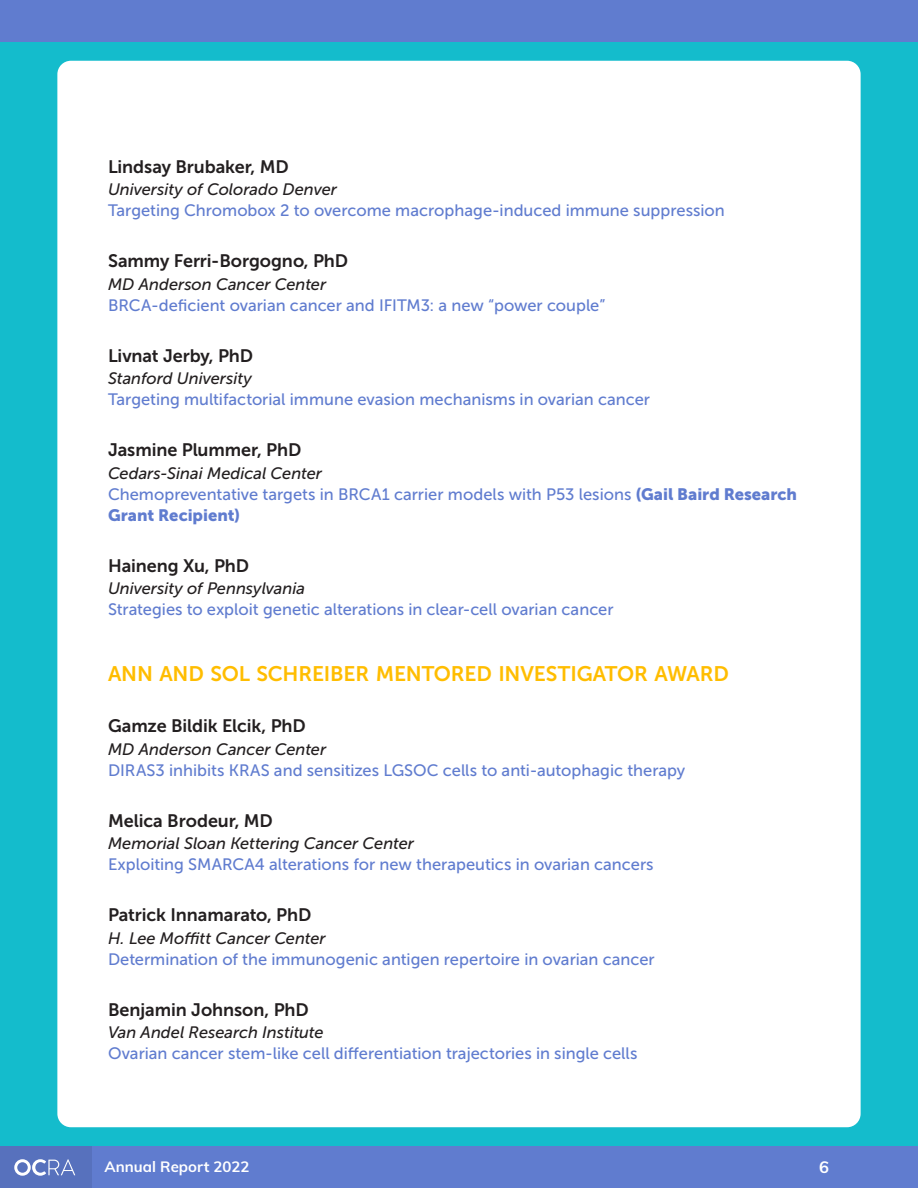
<style>
.page{position:relative;width:918px;height:1188px;background:#fff}
.page>*{position:absolute;margin:0;border:0;box-sizing:border-box;transform-origin:0 0}
.Subhead{font:21px "Museo Sans 700";letter-spacing:-.01em;color:#ffbd00}
.Grantee_Name{font:18px "Museo Sans 700";letter-spacing:-.005em;color:#231f20}
.Grant_subject{font:16.5px/21px "Museo Sans 500";color:#607ccf}
.Grantee_affiliation{font:italic 16.5px "Museo Sans 500";color:#231f20}
.t1{font:700 16.5px "Muli";color:#fff}
.t2{font:700 15px "Muli";color:#fff}
.s1{font-family:"Museo Sans 900"}
</style>
<div class="page">
<div style="left:0;top:0;width:918px;height:1151px;background:#14bccc"></div>
<div style="left:0;top:1147px;width:918px;height:41px;background:#607ccf"></div>
<div style="left:0;top:1147px;width:91px;height:41px;background:#5771bd"></div>
<svg style="left:14px;top:1159px;width:61px;height:17px"></svg>
<div style="left:57px;top:61px;width:804px;height:1066px;background:#fff;border-radius:14px"></div>
<div style="left:0;top:0;width:918px;height:41px;background:#607ccf"></div>
<p class="Grantee_Name" style="left:108px;top:156px;width:182px">Lindsay Brubaker, MD</p>
<p class="Grantee_affiliation" style="left:108px;top:180px;width:230px">University of Colorado Denver</p>
<p class="Grant_subject" style="left:108px;top:200px;width:618px">Targeting Chromobox 2 to overcome macrophage-induced immune suppression</p>
<p class="Grantee_Name" style="left:108px;top:251px;width:242px">Sammy Ferri-Borgogno, PhD</p>
<p class="Grantee_affiliation" style="left:108px;top:275px;width:220px">MD Anderson Cancer Center</p>
<p class="Grant_subject" style="left:108px;top:294px;width:499px">BRCA-deficient ovarian cancer and IFITM3: a new “power couple”</p>
<p class="Grantee_Name" style="left:108px;top:345px;width:147px">Livnat Jerby, PhD</p>
<p class="Grantee_affiliation" style="left:108px;top:369px;width:145px">Stanford University</p>
<p class="Grant_subject" style="left:108px;top:389px;width:544px">Targeting multifactorial immune evasion mechanisms in ovarian cancer</p>
<p class="Grantee_Name" style="left:108px;top:440px;width:195px">Jasmine Plummer, PhD</p>
<p class="Grantee_affiliation" style="left:108px;top:464px;width:215px">Cedars-Sinai Medical Center</p>
<p class="Grant_subject" style="left:108px;top:483px;width:691px">Chemopreventative targets in BRCA1 carrier models with P53 lesions <span class="s1">(Gail Baird Research<br>Grant Recipient)</span></p>
<p class="Grantee_Name" style="left:108px;top:555px;width:143px">Haineng Xu, PhD</p>
<p class="Grantee_affiliation" style="left:108px;top:579px;width:199px">University of Pennsylvania</p>
<p class="Grant_subject" style="left:108px;top:599px;width:507px">Strategies to exploit genetic alterations in clear-cell ovarian cancer</p>
<p class="Subhead" style="left:108px;top:662px;width:622px">ANN AND SOL SCHREIBER MENTORED INVESTIGATOR AWARD</p>
<p class="Grantee_Name" style="left:108px;top:716px;width:199px">Gamze Bildik Elcik, PhD</p>
<p class="Grantee_affiliation" style="left:108px;top:740px;width:220px">MD Anderson Cancer Center</p>
<p class="Grant_subject" style="left:108px;top:759px;width:579px">DIRAS3 inhibits KRAS and sensitizes LGSOC cells to anti-autophagic therapy</p>
<p class="Grantee_Name" style="left:108px;top:810px;width:166px">Melica Brodeur, MD</p>
<p class="Grantee_affiliation" style="left:108px;top:834px;width:307px">Memorial Sloan Kettering Cancer Center</p>
<p class="Grant_subject" style="left:108px;top:854px;width:547px">Exploiting SMARCA4 alterations for new therapeutics in ovarian cancers</p>
<p class="Grantee_Name" style="left:108px;top:905px;width:205px">Patrick Innamarato, PhD</p>
<p class="Grantee_affiliation" style="left:108px;top:929px;width:219px">H. Lee Moffitt Cancer Center</p>
<p class="Grant_subject" style="left:108px;top:948px;width:548px">Determination of the immunogenic antigen repertoire in ovarian cancer</p>
<p class="Grantee_Name" style="left:108px;top:999px;width:202px">Benjamin Johnson, PhD</p>
<p class="Grantee_affiliation" style="left:108px;top:1023px;width:217px">Van Andel Research Institute</p>
<p class="Grant_subject" style="left:108px;top:1043px;width:531px">Ovarian cancer stem-like cell differentiation trajectories in single cells</p>
<p class="t2" style="left:105px;top:1156px;width:146px">Annual Report 2022</p>
<p class="t1" style="left:819px;top:1155px;width:11px">6</p>
</div>
